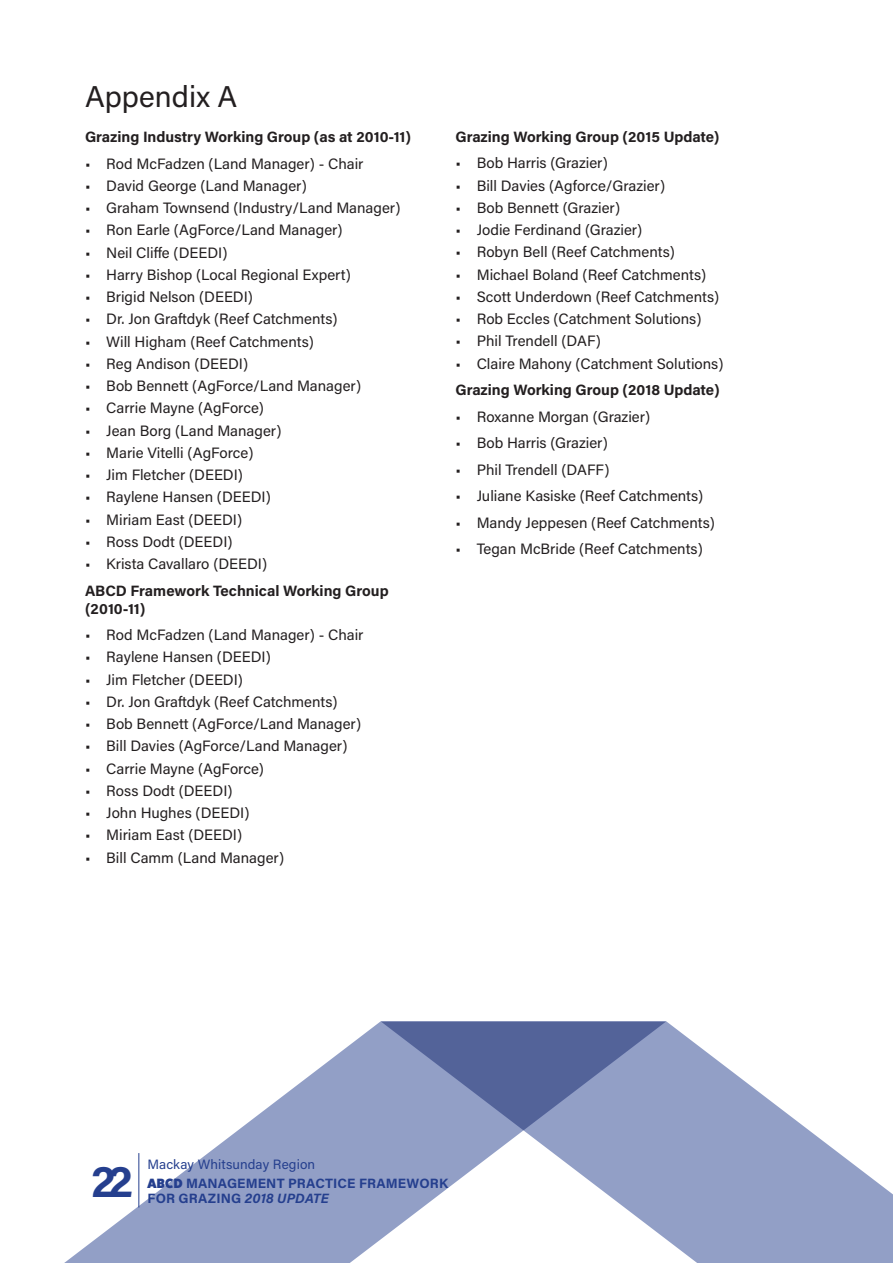
<style>
.page{position:relative;width:893px;height:1263px;background:#fff}
.page>*{position:absolute;margin:0;border:0;box-sizing:border-box;transform-origin:0 0}
.t1{font:700 45px "Acumin Pro";color:#253f8e}
.t2{font:30px "Acumin Pro";color:#231f20}
.t3{font:15px "Acumin Pro";color:#231f20}
.t4{font:700 15px/18px "Acumin Pro";color:#231f20}
.t5{font:700 13.5px/19.2px "Acumin Pro";letter-spacing:.01em;color:#253f8e}
.s1{font-weight:400}
.s2{font-family:"Fat Frank";font-weight:800}
.s3{font-style:italic}
</style>
<div class="page">
<svg style="left:64px;top:1021px;width:317px;height:242px"></svg>
<svg style="left:381px;top:1021px;width:391px;height:242px;fill:#929fc6"></svg>
<svg style="left:772px;top:1102px;width:121px;height:161px"></svg>
<hr style="left:138px;top:1153px;width:1px;height:54px;background:#253f8e">
<h2 class="t2" style="left:85px;top:76px;width:154px">Appendix A</h2>
<p class="t4" style="left:85px;top:127px;width:328px">Grazing Industry Working Group (as at 2010-11)</p>
<p class="t3" style="left:85px;top:153px;width:280px">• Rod McFadzen (Land Manager) - Chair</p>
<p class="t3" style="left:85px;top:175px;width:223px">• David George (Land Manager)</p>
<p class="t3" style="left:85px;top:197px;width:317px">• Graham Townsend (Industry/Land Manager)</p>
<p class="t3" style="left:85px;top:220px;width:259px">• Ron Earle (AgForce/Land Manager)</p>
<p class="t3" style="left:85px;top:242px;width:144px">• Neil Cliffe (DEEDI)</p>
<p class="t3" style="left:85px;top:264px;width:267px">• Harry Bishop (Local Regional Expert)</p>
<p class="t3" style="left:85px;top:286px;width:169px">• Brigid Nelson (DEEDI)</p>
<p class="t3" style="left:85px;top:309px;width:254px">• Dr. Jon Graftdyk (Reef Catchments)</p>
<p class="t3" style="left:85px;top:331px;width:230px">• Will Higham (Reef Catchments)</p>
<p class="t3" style="left:85px;top:353px;width:165px">• Reg Andison (DEEDI)</p>
<p class="t3" style="left:85px;top:375px;width:277px">• Bob Bennett (AgForce/Land Manager)</p>
<p class="t3" style="left:85px;top:398px;width:180px">• Carrie Mayne (AgForce)</p>
<p class="t3" style="left:85px;top:420px;width:198px">• Jean Borg (Land Manager)</p>
<p class="t3" style="left:85px;top:442px;width:170px">• Marie Vitelli (AgForce)</p>
<p class="t3" style="left:85px;top:464px;width:159px">• Jim Fletcher (DEEDI)</p>
<p class="t3" style="left:85px;top:487px;width:187px">• Raylene Hansen (DEEDI)</p>
<p class="t3" style="left:85px;top:509px;width:159px">• Miriam East (DEEDI)</p>
<p class="t3" style="left:85px;top:531px;width:149px">• Ross Dodt (DEEDI)</p>
<p class="t3" style="left:85px;top:553px;width:184px">• Krista Cavallaro (DEEDI)</p>
<p class="t4" style="left:85px;top:581px;width:305px">ABCD Framework Technical Working Group (2010-11)</p>
<p class="t3" style="left:85px;top:624px;width:280px">• Rod McFadzen (Land Manager) - Chair</p>
<p class="t3" style="left:85px;top:647px;width:187px">• Raylene Hansen (DEEDI)</p>
<p class="t3" style="left:85px;top:669px;width:159px">• Jim Fletcher (DEEDI)</p>
<p class="t3" style="left:85px;top:691px;width:254px">• Dr. Jon Graftdyk (Reef Catchments)</p>
<p class="t3" style="left:85px;top:713px;width:277px">• Bob Bennett (AgForce/Land Manager)</p>
<p class="t3" style="left:85px;top:736px;width:264px">• Bill Davies (AgForce/Land Manager)</p>
<p class="t3" style="left:85px;top:758px;width:180px">• Carrie Mayne (AgForce)</p>
<p class="t3" style="left:85px;top:780px;width:149px">• Ross Dodt (DEEDI)</p>
<p class="t3" style="left:85px;top:802px;width:166px">• John Hughes (DEEDI)</p>
<p class="t3" style="left:85px;top:825px;width:159px">• Miriam East (DEEDI)</p>
<p class="t3" style="left:85px;top:847px;width:201px">• Bill Camm (Land Manager)</p>
<p class="t4" style="left:455px;top:127px;width:266px">Grazing Working Group (2015 Update)</p>
<p class="t3" style="left:455px;top:153px;width:154px">• Bob Harris (Grazier)</p>
<p class="t3" style="left:455px;top:175px;width:211px">• Bill Davies (Agforce/Grazier)</p>
<p class="t3" style="left:455px;top:197px;width:166px">• Bob Bennett (Grazier)</p>
<p class="t3" style="left:455px;top:220px;width:188px">• Jodie Ferdinand (Grazier)</p>
<p class="t3" style="left:455px;top:242px;width:221px">• Robyn Bell (Reef Catchments)</p>
<p class="t3" style="left:455px;top:264px;width:252px">• Michael Boland (Reef Catchments)</p>
<p class="t3" style="left:455px;top:286px;width:265px">• Scott Underdown (Reef Catchments)</p>
<p class="t3" style="left:455px;top:308px;width:247px">• Rob Eccles (Catchment Solutions)</p>
<p class="t3" style="left:455px;top:331px;width:147px">• Phil Trendell (DAF)</p>
<p class="t3" style="left:455px;top:353px;width:269px">• Claire Mahony (Catchment Solutions)</p>
<p class="t4" style="left:455px;top:380px;width:266px">Grazing Working Group (2018 Update)</p>
<p class="t3" style="left:455px;top:406px;width:196px">• Roxanne Morgan (Grazier)</p>
<p class="t3" style="left:455px;top:432px;width:154px">• Bob Harris (Grazier)</p>
<p class="t3" style="left:455px;top:459px;width:155px">• Phil Trendell (DAFF)</p>
<p class="t3" style="left:455px;top:486px;width:249px">• Juliane Kasiske (Reef Catchments)</p>
<p class="t3" style="left:455px;top:512px;width:261px">• Mandy Jeppesen (Reef Catchments)</p>
<p class="t3" style="left:455px;top:539px;width:249px">• Tegan McBride (Reef Catchments)</p>
<h1 class="t1" style="left:91px;top:1150px;width:43px">22</h1>
<p class="t5" style="left:147px;top:1153px;width:302px"><span class="s1">Mackay Whitsunday Region<br></span><span class="s2">ABCD</span> MANAGEMENT PRACTICE FRAMEWORK</p>
<p class="t5" style="left:147px;top:1188px;width:183px">FOR GRAZING <span class="s3">2018 UPDATE</span></p>
</div>
